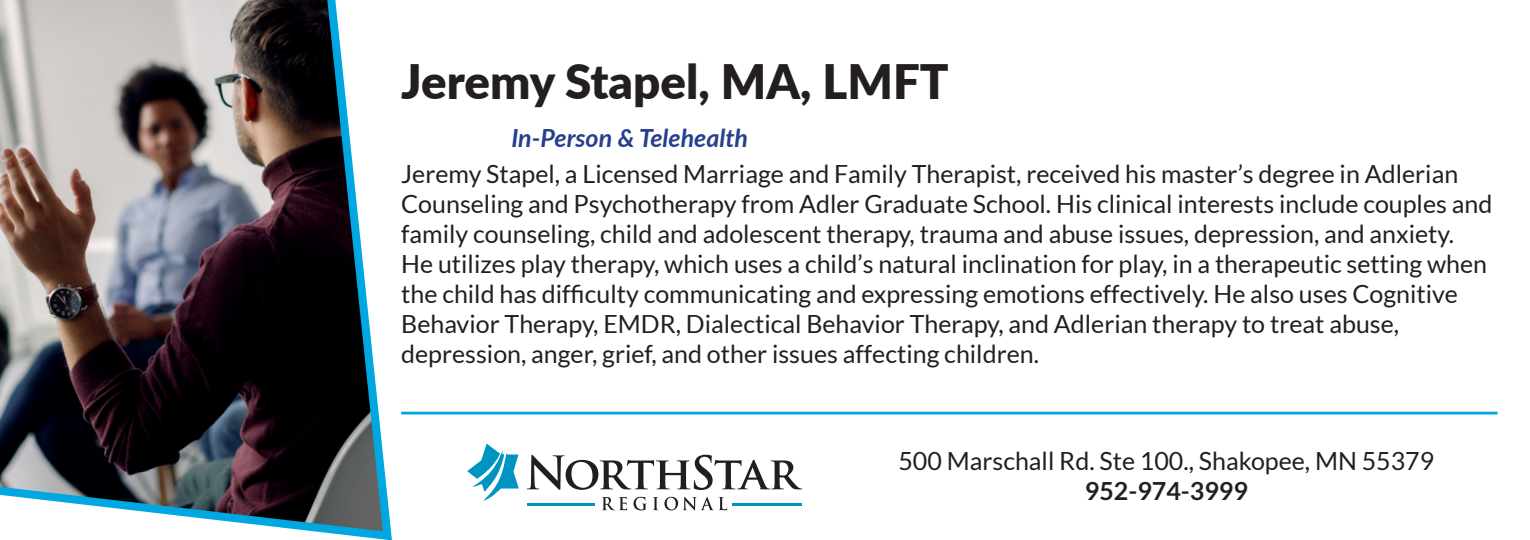
<style>
.page{position:relative;width:1530px;height:540px;background:#fff}
.page>*{position:absolute;margin:0;border:0;box-sizing:border-box;transform-origin:0 0}
.t1{font:900 47.5px "Lato";color:#231f20}
.t2{font:25px/30px "Lato";color:#231f20}
.t3{font:italic 700 25px "Lato";color:#253f8e}
.t4{font:700 25px "Lato";color:#231f20}
</style>
<div class="page">
<img style="left:0;top:0;width:392px;height:540px">
<svg style="left:467px;top:444px;width:52px;height:57px"></svg>
<hr style="left:527px;top:503px;width:67px;height:3px;background:#0095c1">
<hr style="left:733px;top:503px;width:69px;height:3px;background:#0095c1">
<svg style="left:602px;top:497px;width:125px;height:13px"></svg>
<svg style="left:527px;top:455px;width:275px;height:35px"></svg>
<hr style="left:401px;top:412px;width:1097px;height:2px;background:#00a7e1">
<p class="t1" style="left:401px;top:46px;width:549px">Jeremy Stapel, MA, LMFT</p>
<p class="t3" style="left:511px;top:120px;width:238px">In-Person &amp; Telehealth</p>
<p class="t2" style="left:401px;top:159px;width:1093px">Jeremy Stapel, a Licensed Marriage and Family Therapist, received his master’s degree in Adlerian Counseling and Psychotherapy from Adler Graduate School. His clinical interests include couples and family counseling, child and adolescent therapy, trauma and abuse issues, depression, and anxiety.<br>He utilizes play therapy, which uses a child’s natural inclination for play, in a therapeutic setting when the child has difficulty communicating and expressing emotions effectively. He also uses Cognitive Behavior Therapy, EMDR, Dialectical Behavior Therapy, and Adlerian therapy to treat abuse,</p>
<p class="t2" style="left:401px;top:339px;width:639px">depression, anger, grief, and other issues affecting children.</p>
<p class="t2" style="left:898px;top:446px;width:537px">500 Marschall Rd. Ste 100., Shakopee, MN 55379</p>
<p class="t4" style="left:1085px;top:477px;width:164px">952-974-3999</p>
</div>
